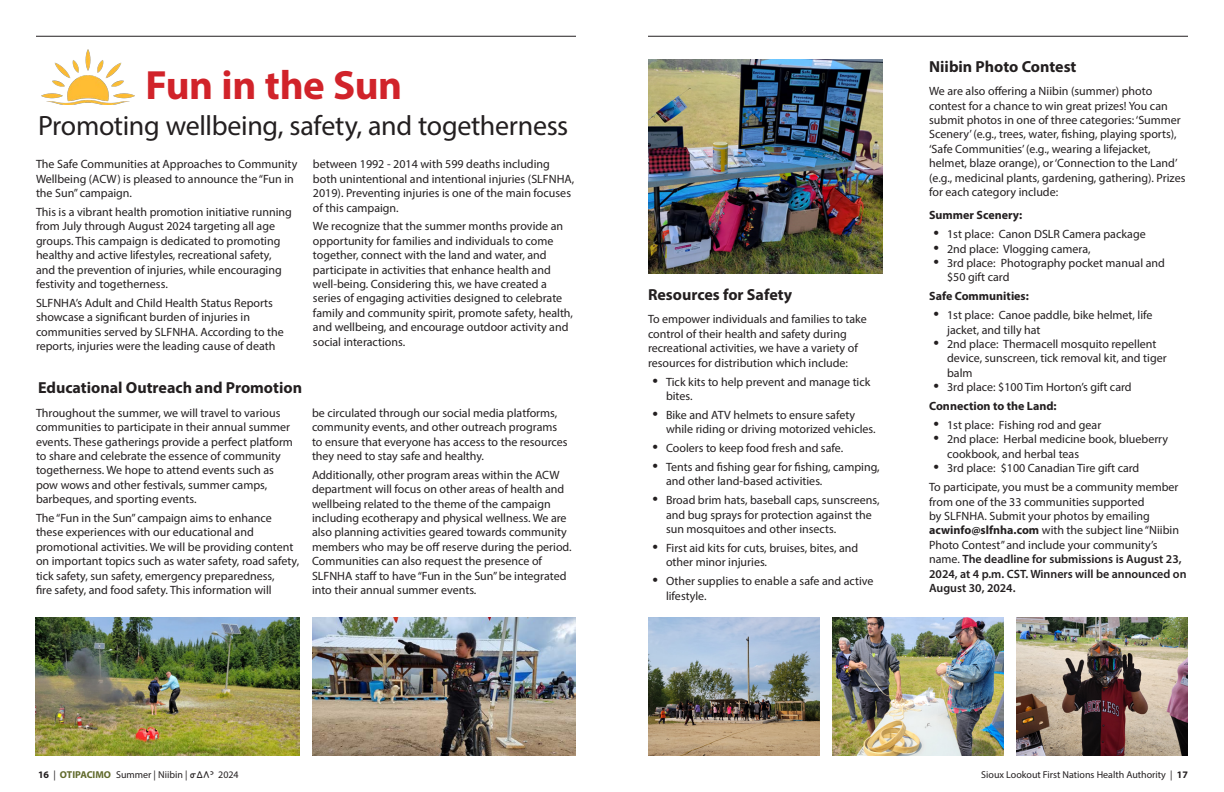
<style>
.page{position:relative;width:1224px;height:792px;background:#fff}
.page>*{position:absolute;margin:0;border:0;box-sizing:border-box;transform-origin:0 0}
.P_-_Paragraph_Style1{font:700 41px "Myriad Pro";letter-spacing:-.01em;color:#d1232a}
.P_-_Paragraph_Style1-2{font:28px "Myriad Pro";letter-spacing:-.01em;color:#231f20}
.Larger_Bullet_List{font:700 16px "Myriad Pro";color:#231f20}
.Larger_Bullet_List-2{font:12px/14.4px "Myriad Pro";color:#231f20}
.Larger_Bullet_List-3{font:700 12px "Myriad Pro";color:#231f20}
.t1{font:10px "Myriad Pro";color:#231f20}
.s1{font-size:20px}
.s2{font-weight:700}
.s3{font-weight:600}
.s4{font-weight:700;color:#616a2c}
.s5{font-family:"Aboriginal Sans"}
</style>
<div class="page">
<hr style="left:36px;top:36px;width:540px;height:1px;background:#231f20">
<img style="left:36px;top:617px;width:264px;height:139px">
<img style="left:312px;top:617px;width:264px;height:139px">
<img style="left:42px;top:49px;width:92px;height:55px">
<hr style="left:648px;top:36px;width:540px;height:1px;background:#231f20">
<img style="left:648px;top:60px;width:234px;height:214px">
<img style="left:648px;top:617px;width:172px;height:139px">
<img style="left:832px;top:617px;width:172px;height:139px">
<img style="left:1016px;top:617px;width:172px;height:139px">
<p class="P_-_Paragraph_Style1" style="left:146px;top:58px;width:258px">Fun in the Sun</p>
<p class="P_-_Paragraph_Style1-2" style="left:38px;top:108px;width:532px">Promoting wellbeing, safety, and togetherness</p>
<p class="Larger_Bullet_List-2" style="left:36px;top:157px;width:263px">The Safe Communities at Approaches to Community<br>Wellbeing (ACW) is pleased to announce the “Fun in the Sun” campaign.</p>
<p class="Larger_Bullet_List-2" style="left:36px;top:205px;width:257px">This is a vibrant health promotion initiative running from July through August 2024 targeting all age groups. This campaign is dedicated to promoting healthy and active lifestyles, recreational safety, and the prevention of injuries, while encouraging festivity and togetherness.</p>
<p class="Larger_Bullet_List-2" style="left:36px;top:296px;width:249px">SLFNHA’s Adult and Child Health Status Reports showcase a significant burden of injuries in communities served by SLFNHA. According to the reports, injuries were the leading cause of death</p>
<p class="Larger_Bullet_List-2" style="left:313px;top:157px;width:263px">between 1992 - 2014 with 599 deaths including both unintentional and intentional injuries (SLFNHA, 2019). Preventing injuries is one of the main focuses of this campaign.</p>
<p class="Larger_Bullet_List-2" style="left:313px;top:219px;width:262px">We recognize that the summer months provide an opportunity for families and individuals to come together, connect with the land and water, and participate in activities that enhance health and well-being. Considering this, we have created a series of engaging activities designed to celebrate family and community spirit, promote safety, health, and wellbeing, and encourage outdoor activity and social interactions.</p>
<p class="Larger_Bullet_List" style="left:38px;top:378px;width:266px">Educational Outreach and Promotion</p>
<p class="Larger_Bullet_List-2" style="left:36px;top:405px;width:258px">Throughout the summer, we will travel to various communities to participate in their annual summer events. These gatherings provide a perfect platform to share and celebrate the essence of community togetherness. We hope to attend events such as pow wows and other festivals, summer camps, barbeques, and sporting events.</p>
<p class="Larger_Bullet_List-2" style="left:36px;top:511px;width:265px">The “Fun in the Sun” campaign aims to enhance these experiences with our educational and promotional activities. We will be providing content on important topics such as water safety, road safety, tick safety, sun safety, emergency preparedness,<br>fire safety, and food safety. This information will</p>
<p class="Larger_Bullet_List-2" style="left:312px;top:405px;width:257px">be circulated through our social media platforms, community events, and other outreach programs to ensure that everyone has access to the resources they need to stay safe and healthy.</p>
<p class="Larger_Bullet_List-2" style="left:312px;top:467px;width:261px">Additionally, other program areas within the ACW department will focus on other areas of health and wellbeing related to the theme of the campaign including ecotherapy and physical wellness. We are also planning activities geared towards community members who may be off reserve during the period.<br>Communities can also request the presence of SLFNHA staff to have “Fun in the Sun” be integrated into their annual summer events.</p>
<p class="Larger_Bullet_List" style="left:648px;top:284px;width:146px">Resources for Safety</p>
<p class="Larger_Bullet_List-2" style="left:648px;top:312px;width:220px">To empower individuals and families to take control of their health and safety during recreational activities, we have a variety of resources for distribution which include:</p>
<p class="Larger_Bullet_List-2" style="left:666px;top:374px;width:206px;text-indent:-14px"><span class="s1">•</span> Tick kits to help prevent and manage tick bites.</p>
<p class="Larger_Bullet_List-2" style="left:666px;top:407px;width:211px;text-indent:-14px"><span class="s1">•</span> Bike and ATV helmets to ensure safety while riding or driving motorized vehicles.</p>
<p class="Larger_Bullet_List-2" style="left:652px;top:441px;width:192px"><span class="s1">•</span> Coolers to keep food fresh and safe.</p>
<p class="Larger_Bullet_List-2" style="left:666px;top:460px;width:215px;text-indent:-14px"><span class="s1">•</span> Tents and fishing gear for fishing, camping, and other land-based activities.</p>
<p class="Larger_Bullet_List-2" style="left:666px;top:493px;width:215px;text-indent:-14px"><span class="s1">•</span> Broad brim hats, baseball caps, sunscreens, and bug sprays for protection against the sun mosquitoes and other insects.</p>
<p class="Larger_Bullet_List-2" style="left:666px;top:541px;width:194px;text-indent:-14px"><span class="s1">•</span> First aid kits for cuts, bruises, bites, and other minor injuries.</p>
<p class="Larger_Bullet_List-2" style="left:666px;top:574px;width:209px;text-indent:-14px"><span class="s1">•</span> Other supplies to enable a safe and active lifestyle.</p>
<p class="Larger_Bullet_List" style="left:929px;top:56px;width:149px">Niibin Photo Contest</p>
<p class="Larger_Bullet_List-2" style="left:929px;top:84px;width:258px">We are also offering a Niibin (summer) photo contest for a chance to win great prizes! You can submit photos in one of three categories: ‘Summer Scenery’ (e.g., trees, water, fishing, playing sports), ‘Safe Communities’ (e.g., wearing a lifejacket, helmet, blaze orange), or ‘Connection to the Land’ (e.g., medicinal plants, gardening, gathering). Prizes for each category include:</p>
<p class="Larger_Bullet_List-3" style="left:929px;top:207px;width:95px">Summer Scenery:</p>
<p class="Larger_Bullet_List-2" style="left:934px;top:227px;width:214px"><span class="s1">•</span> 1st place: Canon DSLR Camera package</p>
<p class="Larger_Bullet_List-2" style="left:934px;top:241px;width:158px"><span class="s1">•</span> 2nd place: Vlogging camera,</p>
<p class="Larger_Bullet_List-2" style="left:947px;top:256px;width:219px;text-indent:-14px"><span class="s1">•</span> 3rd place: Photography pocket manual and $50 gift card</p>
<p class="Larger_Bullet_List-3" style="left:929px;top:288px;width:101px">Safe Communities:</p>
<p class="Larger_Bullet_List-2" style="left:947px;top:308px;width:207px;text-indent:-14px"><span class="s1">•</span> 1st place: Canoe paddle, bike helmet, life jacket, and tilly hat</p>
<p class="Larger_Bullet_List-2" style="left:947px;top:337px;width:221px;text-indent:-14px"><span class="s1">•</span> 2nd place: Thermacell mosquito repellent device, sunscreen, tick removal kit, and tiger balm</p>
<p class="Larger_Bullet_List-2" style="left:934px;top:380px;width:200px"><span class="s1">•</span> 3rd place: $100 Tim Horton’s gift card</p>
<p class="Larger_Bullet_List-3" style="left:929px;top:398px;width:129px">Connection to the Land:</p>
<p class="Larger_Bullet_List-2" style="left:934px;top:418px;width:169px"><span class="s1">•</span> 1st place: Fishing rod and gear</p>
<p class="Larger_Bullet_List-2" style="left:947px;top:432px;width:223px;text-indent:-14px"><span class="s1">•</span> 2nd place: Herbal medicine book, blueberry cookbook, and herbal teas</p>
<p class="Larger_Bullet_List-2" style="left:934px;top:461px;width:207px"><span class="s1">•</span> 3rd place: $100 Canadian Tire gift card</p>
<p class="Larger_Bullet_List-2" style="left:929px;top:480px;width:259px">To participate, you must be a community member from one of the 33 communities supported<br>by SLFNHA. Submit your photos by emailing <span class="s2">acwinfo@slfnha.com</span> with the subject line “Niibin Photo Contest” and include your community’s name. <span class="s3">The deadline for submissions is August 23, 2024, at 4 p.m. CST. Winners will be announced on August 30, 2024.</span></p>
<p class="t1" style="left:38px;top:768px;width:202px"><span class="s2">16</span> | <span class="s4">OTIPACIMO</span> Summer | Niibin | <span class="s5">ᓂᐃᐱᐣ</span> 2024</p>
<p class="t1" style="left:981px;top:768px;width:208px">Sioux Lookout First Nations Health Authority | <span class="s2">17</span></p>
</div>
